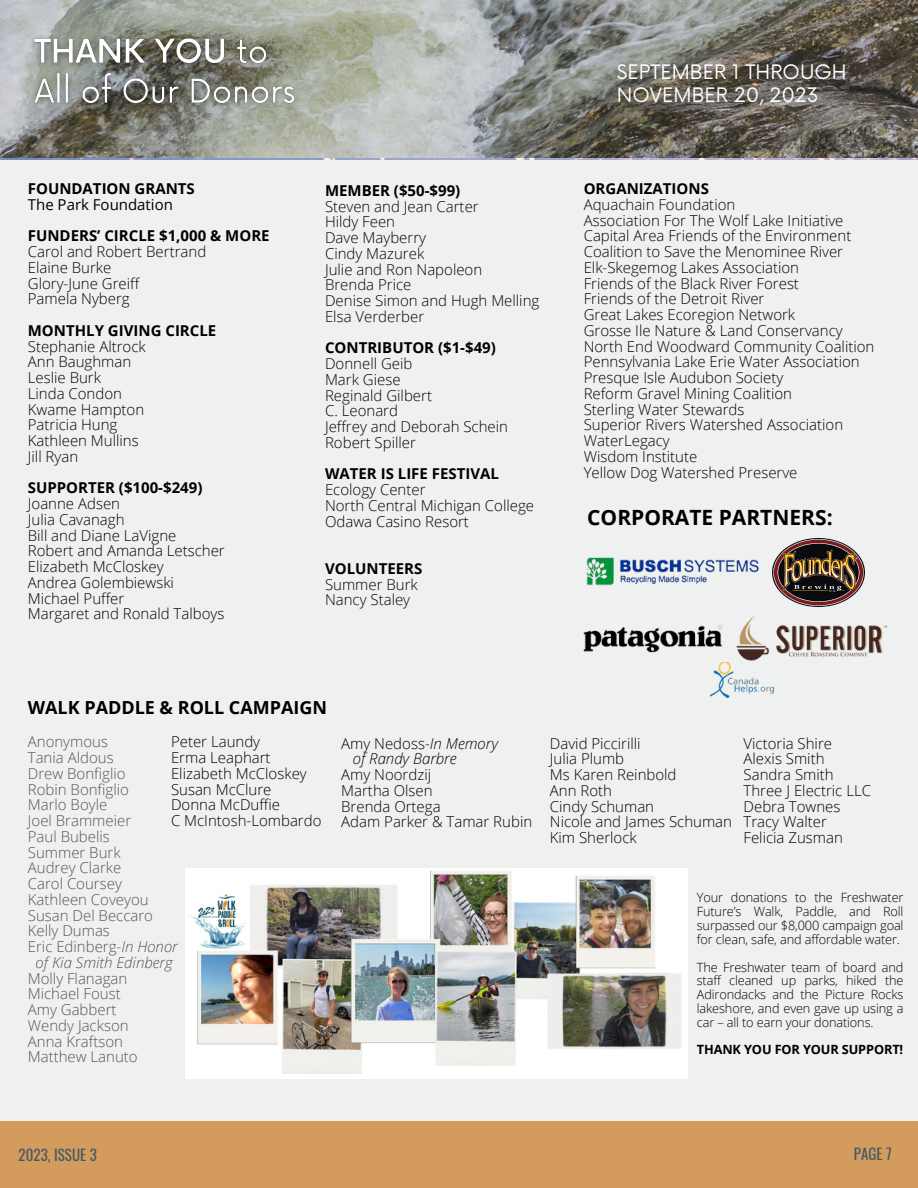
<style>
.page{position:relative;width:918px;height:1188px;background:#eff1f1}
.page>*{position:absolute;margin:0;border:0;box-sizing:border-box;transform-origin:0 0}
.t1{font:700 21px "Open Sans";color:#000}
.t2{font:19.5px/22.5px "Now";color:#fff}
.t3{font:700 18px "Open Sans";color:#000}
.t4{font:300 15px "Open Sans";color:#000}
.t5{font:300 15px "Open Sans";color:#545454}
.t6{font:700 15px "Open Sans";color:#000}
.t7{font:italic 300 15px "Open Sans";color:#545454}
.t8{font:15px "Open Sans";color:#000}
.t9{font:15px "Oswald";color:#435967}
.t10{font:italic 300 15px "Open Sans";color:#000}
.t11{font:300 12.75px/13.8px "Open Sans";letter-spacing:-.01em;color:#000;text-align:justify}
.t12{font:700 12.75px "Open Sans";letter-spacing:-.01em;color:#000}
.s1{font-style:italic}
</style>
<div class="page">
<div style="left:0;top:1121px;width:918px;height:67px;background:#d49c5c"></div>
<img style="left:586px;top:557px;width:173px;height:29px">
<img style="left:773px;top:538px;width:92px;height:69px">
<img style="left:710px;top:663px;width:63px;height:34px">
<img style="left:583px;top:625px;width:140px;height:38px">
<img style="left:736px;top:616px;width:152px;height:45px">
<img style="left:0;top:0;width:918px;height:157px">
<img style="left:25px;top:29px;width:279px;height:86px">
<img style="left:185px;top:868px;width:502px;height:211px">
<p class="t2" style="left:617px;top:62px;width:231px">SEPTEMBER 1 THROUGH<br>NOVEMBER 20, 2023</p>
<p class="t6" style="left:28px;top:178px;width:169px">FOUNDATION GRANTS</p>
<p class="t8" style="left:28px;top:194px;width:147px">The Park Foundation</p>
<p class="t6" style="left:28px;top:225px;width:243px">FUNDERS’ CIRCLE $1,000 &amp; MORE</p>
<p class="t4" style="left:28px;top:241px;width:180px">Carol and Robert Bertrand</p>
<p class="t4" style="left:28px;top:257px;width:85px">Elaine Burke</p>
<p class="t4" style="left:28px;top:273px;width:113px">Glory-June Greiff</p>
<p class="t4" style="left:28px;top:288px;width:103px">Pamela Nyberg</p>
<p class="t6" style="left:28px;top:320px;width:190px">MONTHLY GIVING CIRCLE</p>
<p class="t4" style="left:28px;top:336px;width:119px">Stephanie Altrock</p>
<p class="t4" style="left:28px;top:351px;width:105px">Ann Baughman</p>
<p class="t4" style="left:28px;top:367px;width:75px">Leslie Burk</p>
<p class="t4" style="left:28px;top:383px;width:96px">Linda Condon</p>
<p class="t4" style="left:28px;top:399px;width:118px">Kwame Hampton</p>
<p class="t4" style="left:28px;top:414px;width:91px">Patricia Hung</p>
<p class="t4" style="left:28px;top:430px;width:112px">Kathleen Mullins</p>
<p class="t4" style="left:28px;top:446px;width:52px">Jill Ryan</p>
<p class="t6" style="left:28px;top:477px;width:176px">SUPPORTER ($100-$249)</p>
<p class="t4" style="left:28px;top:493px;width:94px">Joanne Adsen</p>
<p class="t4" style="left:28px;top:509px;width:98px">Julia Cavanagh</p>
<p class="t4" style="left:28px;top:525px;width:150px">Bill and Diane LaVigne</p>
<p class="t4" style="left:28px;top:540px;width:198px">Robert and Amanda Letscher</p>
<p class="t4" style="left:28px;top:556px;width:137px">Elizabeth McCloskey</p>
<p class="t4" style="left:28px;top:572px;width:148px">Andrea Golembiewski</p>
<p class="t4" style="left:28px;top:588px;width:98px">Michael Puffer</p>
<p class="t4" style="left:28px;top:603px;width:198px">Margaret and Ronald Talboys</p>
<p class="t6" style="left:325px;top:180px;width:137px">MEMBER ($50-$99)</p>
<p class="t4" style="left:325px;top:196px;width:155px">Steven and Jean Carter</p>
<p class="t4" style="left:325px;top:211px;width:72px">Hildy Feen</p>
<p class="t4" style="left:325px;top:227px;width:102px">Dave Mayberry</p>
<p class="t4" style="left:325px;top:243px;width:101px">Cindy Mazurek</p>
<p class="t4" style="left:325px;top:259px;width:159px">Julie and Ron Napoleon</p>
<p class="t4" style="left:325px;top:274px;width:88px">Brenda Price</p>
<p class="t4" style="left:325px;top:290px;width:216px">Denise Simon and Hugh Melling</p>
<p class="t4" style="left:325px;top:306px;width:101px">Elsa Verderber</p>
<p class="t6" style="left:325px;top:337px;width:172px">CONTRIBUTOR ($1-$49)</p>
<p class="t4" style="left:325px;top:353px;width:89px">Donnell Geib</p>
<p class="t4" style="left:325px;top:369px;width:77px">Mark Giese</p>
<p class="t4" style="left:325px;top:385px;width:108px">Reginald Gilbert</p>
<p class="t4" style="left:325px;top:400px;width:75px">C. Leonard</p>
<p class="t4" style="left:325px;top:416px;width:185px">Jeffrey and Deborah Schein</p>
<p class="t4" style="left:325px;top:432px;width:92px">Robert Spiller</p>
<p class="t6" style="left:325px;top:463px;width:175px">WATER IS LIFE FESTIVAL</p>
<p class="t4" style="left:325px;top:479px;width:102px">Ecology Center</p>
<p class="t4" style="left:325px;top:495px;width:211px">North Central Michigan College</p>
<p class="t4" style="left:325px;top:511px;width:145px">Odawa Casino Resort</p>
<p class="t6" style="left:325px;top:558px;width:99px">VOLUNTEERS</p>
<p class="t4" style="left:325px;top:574px;width:94px">Summer Burk</p>
<p class="t4" style="left:325px;top:589px;width:87px">Nancy Staley</p>
<p class="t6" style="left:584px;top:178px;width:127px">ORGANIZATIONS</p>
<p class="t4" style="left:584px;top:194px;width:153px">Aquachain Foundation</p>
<p class="t4" style="left:584px;top:210px;width:261px">Association For The Wolf Lake Initiative</p>
<p class="t4" style="left:584px;top:225px;width:269px">Capital Area Friends of the Environment</p>
<p class="t4" style="left:584px;top:241px;width:261px">Coalition to Save the Menominee River</p>
<p class="t4" style="left:584px;top:257px;width:217px">Elk-Skegemog Lakes Association</p>
<p class="t4" style="left:584px;top:273px;width:217px">Friends of the Black River Forest</p>
<p class="t4" style="left:584px;top:288px;width:182px">Friends of the Detroit River</p>
<p class="t4" style="left:584px;top:304px;width:213px">Great Lakes Ecoregion Network</p>
<p class="t4" style="left:584px;top:320px;width:260px">Grosse Ile Nature &amp; Land Conservancy</p>
<p class="t4" style="left:584px;top:336px;width:292px">North End Woodward Community Coalition</p>
<p class="t4" style="left:584px;top:351px;width:278px">Pennsylvania Lake Erie Water Association</p>
<p class="t4" style="left:584px;top:367px;width:201px">Presque Isle Audubon Society</p>
<p class="t4" style="left:584px;top:383px;width:210px">Reform Gravel Mining Coalition</p>
<p class="t4" style="left:584px;top:399px;width:162px">Sterling Water Stewards</p>
<p class="t4" style="left:584px;top:414px;width:261px">Superior Rivers Watershed Association</p>
<p class="t4" style="left:584px;top:430px;width:88px">WaterLegacy</p>
<p class="t4" style="left:584px;top:446px;width:115px">Wisdom Institute</p>
<p class="t4" style="left:584px;top:462px;width:215px">Yellow Dog Watershed Preserve</p>
<p class="t1" style="left:587px;top:502px;width:247px">CORPORATE PARTNERS:</p>
<p class="t3" style="left:28px;top:695px;width:301px">WALK PADDLE &amp; ROLL CAMPAIGN</p>
<p class="t4" style="left:171px;top:731px;width:91px">Peter Laundy</p>
<p class="t4" style="left:171px;top:747px;width:101px">Erma Leaphart</p>
<p class="t4" style="left:171px;top:763px;width:137px">Elizabeth McCloskey</p>
<p class="t4" style="left:171px;top:779px;width:102px">Susan McClure</p>
<p class="t4" style="left:171px;top:794px;width:110px">Donna McDuffie</p>
<p class="t4" style="left:171px;top:810px;width:152px">C McIntosh-Lombardo</p>
<p class="t5" style="left:28px;top:731px;width:82px">Anonymous</p>
<p class="t5" style="left:28px;top:747px;width:87px">Tania Aldous</p>
<p class="t5" style="left:28px;top:763px;width:99px">Drew Bonfiglio</p>
<p class="t5" style="left:28px;top:779px;width:103px">Robin Bonfiglio</p>
<p class="t5" style="left:28px;top:794px;width:81px">Marlo Boyle</p>
<p class="t5" style="left:28px;top:810px;width:105px">Joel Brammeier</p>
<p class="t5" style="left:28px;top:826px;width:83px">Paul Bubelis</p>
<p class="t5" style="left:28px;top:842px;width:94px">Summer Burk</p>
<p class="t5" style="left:28px;top:857px;width:95px">Audrey Clarke</p>
<p class="t5" style="left:28px;top:873px;width:96px">Carol Coursey</p>
<p class="t5" style="left:28px;top:889px;width:122px">Kathleen Coveyou</p>
<p class="t5" style="left:28px;top:905px;width:127px">Susan Del Beccaro</p>
<p class="t5" style="left:28px;top:920px;width:84px">Kelly Dumas</p>
<p class="t5" style="left:28px;top:936px;width:151px">Eric Edinberg-<span class="s1">In Honor</span></p>
<p class="t7" style="left:36px;top:952px;width:139px">of Kia Smith Edinberg</p>
<p class="t5" style="left:28px;top:968px;width:101px">Molly Flanagan</p>
<p class="t5" style="left:28px;top:983px;width:94px">Michael Foust</p>
<p class="t5" style="left:28px;top:999px;width:90px">Amy Gabbert</p>
<p class="t5" style="left:28px;top:1015px;width:102px">Wendy Jackson</p>
<p class="t5" style="left:28px;top:1031px;width:97px">Anna Kraftson</p>
<p class="t5" style="left:28px;top:1046px;width:111px">Matthew Lanuto</p>
<p class="t4" style="left:341px;top:733px;width:158px">Amy Nedoss-<span class="s1">In Memory</span></p>
<p class="t10" style="left:353px;top:748px;width:105px">of Randy Barbre</p>
<p class="t4" style="left:341px;top:764px;width:91px">Amy Noordzij</p>
<p class="t4" style="left:341px;top:780px;width:93px">Martha Olsen</p>
<p class="t4" style="left:341px;top:796px;width:101px">Brenda Ortega</p>
<p class="t4" style="left:341px;top:811px;width:192px">Adam Parker &amp; Tamar Rubin</p>
<p class="t4" style="left:550px;top:733px;width:92px">David Piccirilli</p>
<p class="t4" style="left:550px;top:748px;width:76px">Julia Plumb</p>
<p class="t4" style="left:550px;top:764px;width:128px">Ms Karen Reinbold</p>
<p class="t4" style="left:550px;top:780px;width:64px">Ann Roth</p>
<p class="t4" style="left:550px;top:796px;width:106px">Cindy Schuman</p>
<p class="t4" style="left:550px;top:811px;width:184px">Nicole and James Schuman</p>
<p class="t4" style="left:550px;top:827px;width:88px">Kim Sherlock</p>
<p class="t4" style="left:744px;top:733px;width:90px">Victoria Shire</p>
<p class="t4" style="left:744px;top:748px;width:83px">Alexis Smith</p>
<p class="t4" style="left:744px;top:764px;width:92px">Sandra Smith</p>
<p class="t4" style="left:744px;top:780px;width:129px">Three J Electric LLC</p>
<p class="t4" style="left:744px;top:796px;width:98px">Debra Townes</p>
<p class="t4" style="left:744px;top:811px;width:85px">Tracy Walter</p>
<p class="t4" style="left:744px;top:827px;width:101px">Felicia Zusman</p>
<p class="t11" style="left:697px;top:891px;width:208px">Your donations to the Freshwater Future’s Walk, Paddle, and Roll surpassed our $8,000 campaign goal for clean, safe, and affordable water.</p>
<p class="t11" style="left:697px;top:960px;width:208px">The Freshwater team of board and staff cleaned up parks, hiked the Adirondacks and the Picture Rocks lakeshore, and even gave up using a car – all to earn your donations.</p>
<p class="t12" style="left:697px;top:1041px;width:208px">THANK YOU FOR YOUR SUPPORT!</p>
<p class="t9" style="left:19px;top:1143px;width:80px">2023, ISSUE 3</p>
<p class="t9" style="left:854px;top:1142px;width:39px">PAGE 7</p>
</div>
